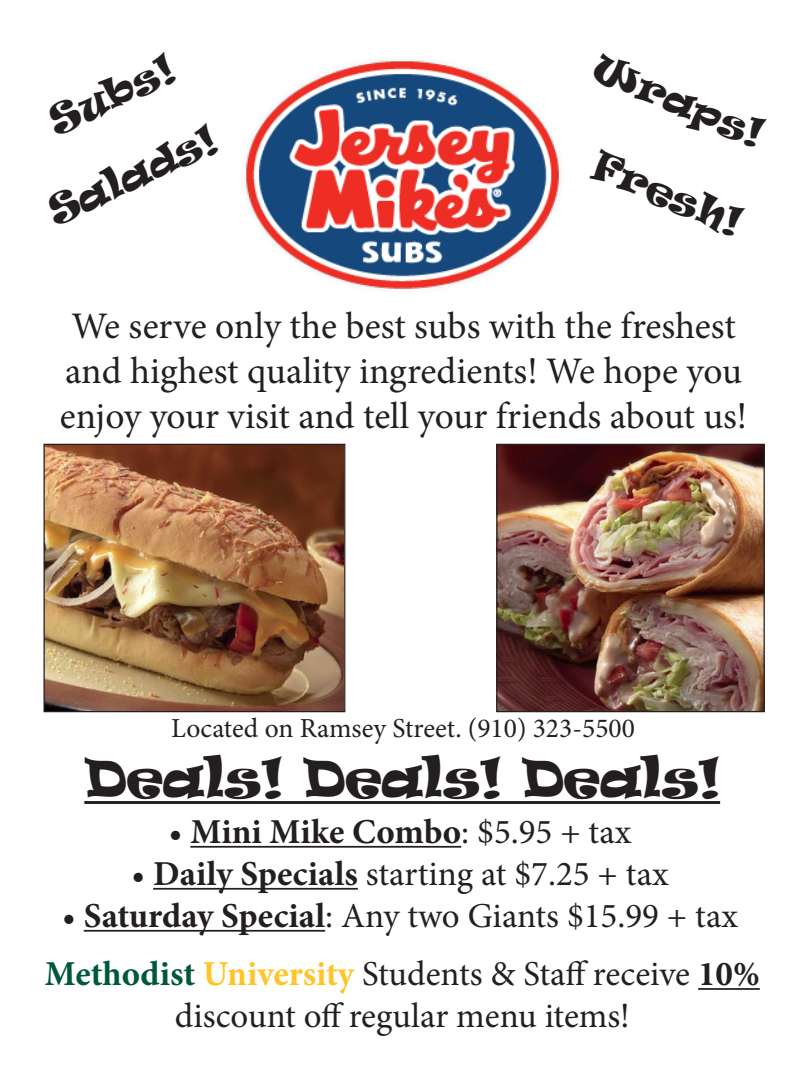
<style>
.page{position:relative;width:810px;height:1080px;background:#fff}
.page>*{position:absolute;margin:0;border:0;box-sizing:border-box;transform-origin:0 0}
.t1{font:50px "Ravie";color:#231f20}
.t2{font:37.5px/45px "Minion Pro";letter-spacing:-.005em;color:#231f20;text-align:center}
.t3{font:37.5px "Ravie";color:#231f20}
.t4{font:35px/42px "Minion Pro";color:#231f20;text-align:center}
.t5{font:700 35px "Minion Pro";color:#231f20}
.t6{font:27.5px "Minion Pro";color:#231f20}
.s1{font-weight:400}
.s2{font-weight:700}
.s3{font-weight:700;color:#00573c}
.s4{font-weight:700;color:#ffc425}
</style>
<div class="page">
<hr style="left:84px;top:801px;width:636px;height:3px;background:#231f20">
<hr style="left:190px;top:846px;width:271px;height:2px;background:#231f20">
<hr style="left:153px;top:888px;width:205px;height:2px;background:#231f20">
<hr style="left:84px;top:930px;width:241px;height:2px;background:#231f20">
<hr style="left:698px;top:988px;width:62px;height:2px;background:#231f20">
<img style="left:246px;top:61px;width:313px;height:228px">
<img style="left:45px;top:446px;width:298px;height:264px">
<div style="left:43px;top:444px;width:302px;height:268px;border:1px solid #231f20"></div>
<img style="left:498px;top:446px;width:265px;height:264px">
<div style="left:496px;top:444px;width:269px;height:268px;border:1px solid #231f20"></div>
<p class="t3" style="left:40px;top:99px;width:135px;rotate:-25deg">Subs!</p>
<p class="t3" style="left:605px;top:41px;width:183px;rotate:23deg">Wraps!</p>
<p class="t3" style="left:39px;top:190px;width:182px;rotate:-25deg">Salads!</p>
<p class="t3" style="left:605px;top:139px;width:159px;rotate:23deg">Fresh!</p>
<p class="t2" style="left:60px;top:304px;width:689px">We serve only the best subs with the freshest and highest quality ingredients! We hope you enjoy your visit and tell your friends about us!</p>
<p class="t6" style="left:171px;top:710px;width:465px">Located on Ramsey Street. (910) 323-5500</p>
<p class="t1" style="left:84px;top:743px;width:637px">Deals! Deals! Deals!</p>
<p class="t5" style="left:169px;top:807px;width:464px"><span class="s1">•</span> Mini Mike Combo<span class="s1">: $5.95 + tax</span></p>
<p class="t4" style="left:132px;top:853px;width:539px">• <span class="s2">Daily Specials</span> starting at $7.25 + tax</p>
<p class="t4" style="left:62px;top:895px;width:677px">• <span class="s2">Saturday Special</span>: Any two Giants $15.99 + tax</p>
<p class="t4" style="left:45px;top:953px;width:716px"><span class="s3">Methodist</span> <span class="s4">University</span> Students &amp; Staff receive <span class="s2">10% </span>discount off regular menu items!</p>
</div>
